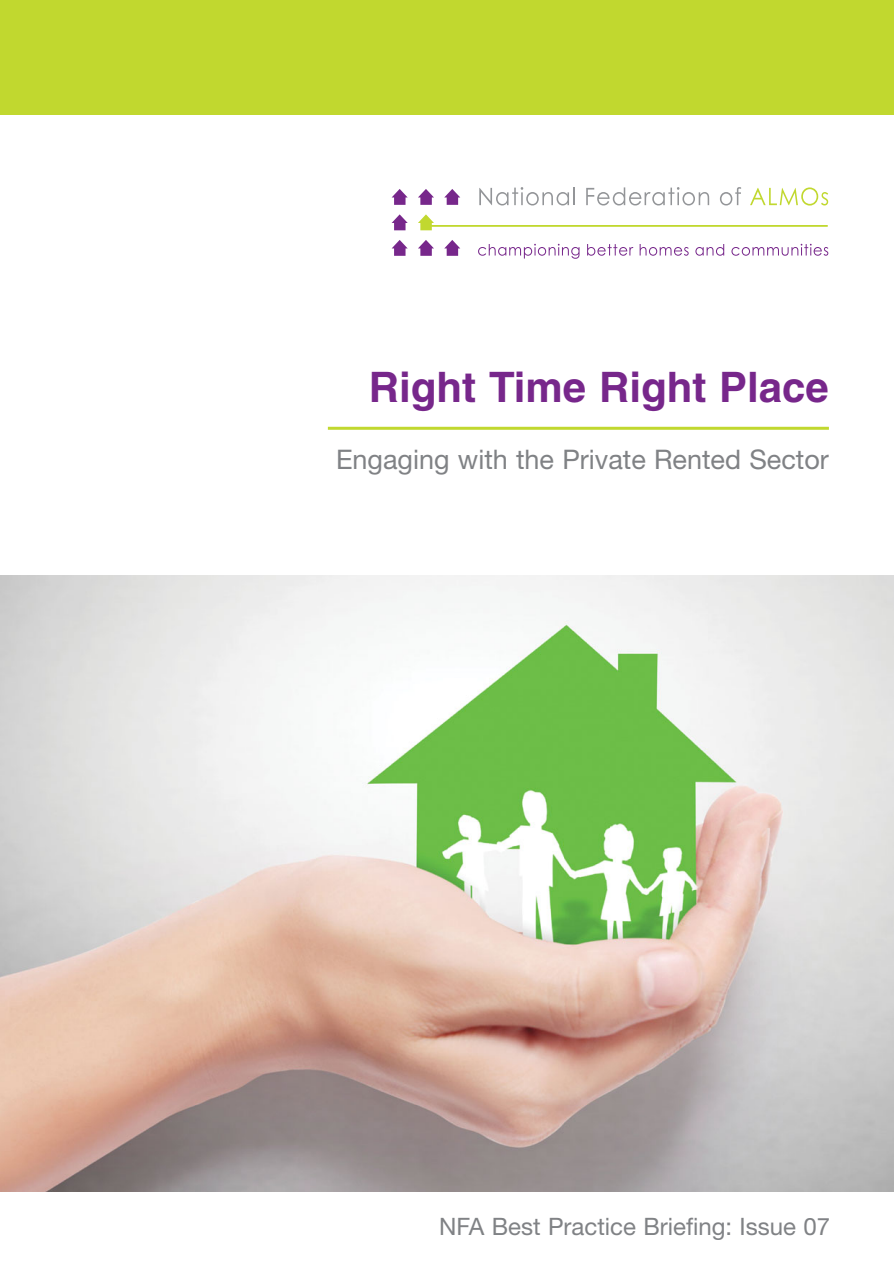
<style>
.page{position:relative;width:894px;height:1263px;background:#fff}
.page>*{position:absolute;margin:0;border:0;box-sizing:border-box;transform-origin:0 0}
.t1{font:700 42px "Helvetica";color:#77278b}
.t2{font:27px "Helvetica Neue";color:#808285}
.t3{font:24px "Helvetica Neue";color:#808285}
</style>
<div class="page">
<img style="left:0;top:575px;width:894px;height:617px">
<svg style="left:479px;top:187px;width:96px;height:18px"></svg>
<svg style="left:586px;top:187px;width:123px;height:18px"></svg>
<svg style="left:720px;top:187px;width:21px;height:18px"></svg>
<svg style="left:750px;top:187px;width:78px;height:19px"></svg>
<svg style="left:478px;top:244px;width:102px;height:15px"></svg>
<svg style="left:587px;top:244px;width:46px;height:12px"></svg>
<svg style="left:640px;top:244px;width:49px;height:12px"></svg>
<svg style="left:695px;top:244px;width:29px;height:12px"></svg>
<svg style="left:732px;top:244px;width:96px;height:12px"></svg>
<svg style="left:392px;top:189px;width:16px;height:16px"></svg>
<svg style="left:418px;top:189px;width:16px;height:16px"></svg>
<svg style="left:444px;top:189px;width:16px;height:16px"></svg>
<svg style="left:392px;top:214px;width:16px;height:16px"></svg>
<svg style="left:418px;top:214px;width:410px;height:16px"></svg>
<svg style="left:392px;top:240px;width:16px;height:16px"></svg>
<svg style="left:418px;top:240px;width:16px;height:16px"></svg>
<svg style="left:444px;top:240px;width:16px;height:16px"></svg>
<hr style="left:328px;top:427px;width:501px;height:3px;background:#c1d82f">
<div style="left:0;top:0;width:894px;height:115px;background:#c1d82f"></div>
<h1 class="t1" style="left:369px;top:372px;width:462px">Right Time Right Place</h1>
<p class="t2" style="left:336px;top:450px;width:494px">Engaging with the Private Rented Sector</p>
<p class="t3" style="left:439px;top:1218px;width:392px">NFA Best Practice Briefing: Issue 07</p>
</div>
